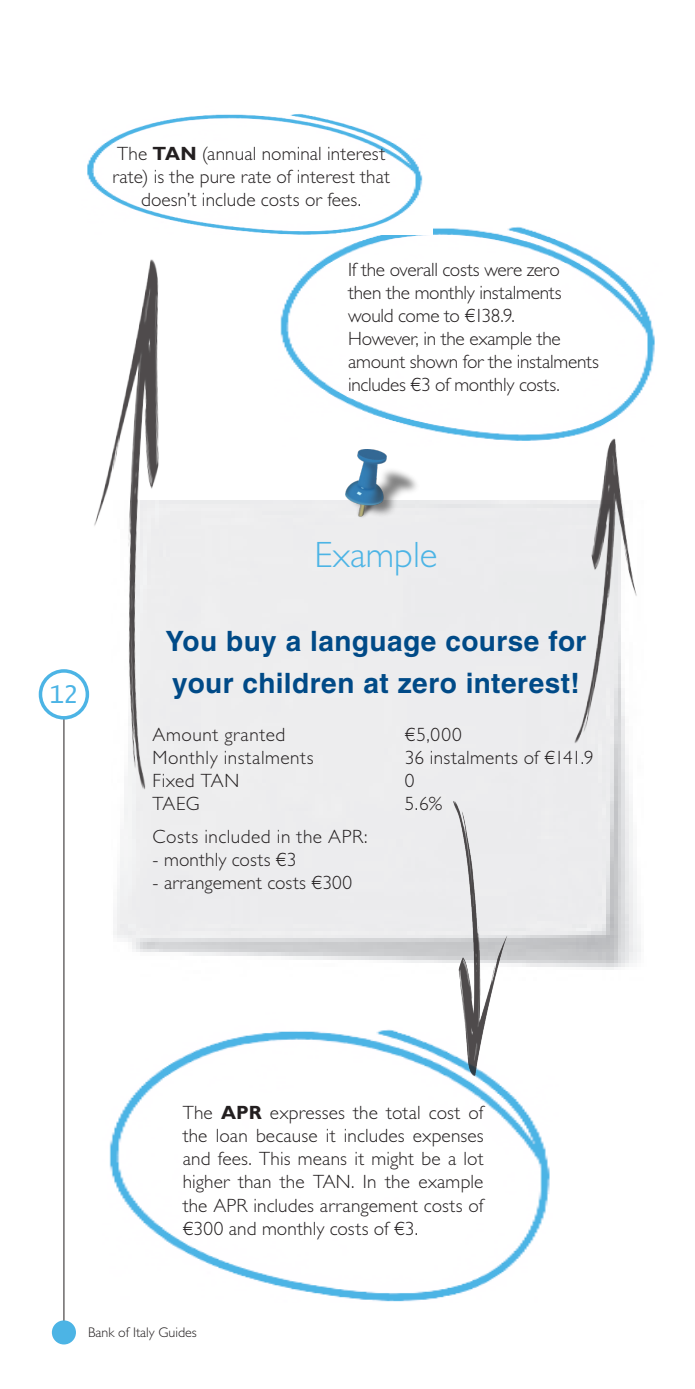
<style>
.page{position:relative;width:695px;height:1389px;background:#fff}
.page>*{position:absolute;margin:0;border:0;box-sizing:border-box;transform-origin:0 0}
.TITOLO_PARAGRAFO{font:300 36.75px "Gill Sans Std";color:#4cb4e5}
.TITOLO_PARAGRAFO-2{font:700 28px/42px "Helvetica LT Std";letter-spacing:.015em;color:#004a87}
.t1{font:24.5px "Lucida Console";color:#4cb4e5}
.PARAGRAFO{font:300 19.25px/23.1px "Gill Sans Std";letter-spacing:.005em;color:#231f20;text-align:justify}
.PARAGRAFO-2{font:300 19.25px/23.1px "Gill Sans Std";letter-spacing:-.015em;color:#231f20}
.PARAGRAFO-3{font:300 19.25px "Gill Sans Std";letter-spacing:.025em;color:#231f20}
.PARAGRAFO-4{font:300 19.25px "Gill Sans Std";letter-spacing:.03em;color:#231f20}
.t2{font:300 14px "Gill Sans Std";color:#231f20}
.s1{font-weight:700}
</style>
<div class="page">
<hr style="left:64px;top:718px;width:1px;height:605px;background:#231f20">
<div style="left:54px;top:1322px;width:20px;height:21px;background:#4cb4e5;border-radius:50%"></div>
<div style="left:52px;top:1320px;width:24px;height:24px;border:4px solid #4cb4e5;border-radius:50%"></div>
<div style="left:39px;top:669px;width:50px;height:51px;border:4px solid #4cb4e5;border-radius:50%"></div>
<img style="left:109px;top:1029px;width:441px;height:273px">
<img style="left:280px;top:226px;width:375px;height:215px">
<img style="left:87px;top:114px;width:345px;height:120px">
<img style="left:345px;top:449px;width:76px;height:70px">
<img style="left:451px;top:788px;width:59px;height:293px">
<img style="left:571px;top:429px;width:80px;height:331px">
<img style="left:71px;top:259px;width:110px;height:556px">
<p class="PARAGRAFO" style="left:112px;top:142px;width:279px;text-align:center">The <span class="s1">TAN</span> (annual nominal interest rate) is the pure rate of interest that doesn’t include costs or fees.</p>
<p class="PARAGRAFO" style="left:348px;top:258px;width:215px">If the overall costs were zero then the monthly instalments would come to €138.9.</p>
<p class="PARAGRAFO-2" style="left:348px;top:327px;width:252px">However, in the example the amount shown for the instalments includes €3 of monthly costs.</p>
<p class="t1" style="left:49px;top:684px;width:31px">12</p>
<p class="TITOLO_PARAGRAFO" style="left:314px;top:534px;width:124px">Example</p>
<p class="TITOLO_PARAGRAFO-2" style="left:165px;top:620px;width:422px">You buy a language course for your children at zero interest!</p>
<p class="PARAGRAFO-4" style="left:153px;top:724px;width:134px">Amount granted</p>
<p class="PARAGRAFO" style="left:405px;top:723px;width:58px">€5,000</p>
<p class="PARAGRAFO-3" style="left:153px;top:747px;width:162px">Monthly instalments</p>
<p class="PARAGRAFO" style="left:405px;top:746px;width:190px">36 instalments of €141.9</p>
<p class="PARAGRAFO-4" style="left:153px;top:770px;width:88px">Fixed TAN</p>
<p class="PARAGRAFO" style="left:405px;top:769px;width:11px">0</p>
<p class="PARAGRAFO" style="left:153px;top:792px;width:49px">TAEG</p>
<p class="PARAGRAFO" style="left:405px;top:792px;width:39px">5.6%</p>
<p class="PARAGRAFO-3" style="left:153px;top:826px;width:216px">Costs included in the APR:</p>
<p class="PARAGRAFO" style="left:153px;top:849px;width:145px">- monthly costs €3</p>
<p class="PARAGRAFO" style="left:153px;top:872px;width:201px">- arrangement costs €300</p>
<p class="PARAGRAFO" style="left:183px;top:1101px;width:302px">The <span class="s1">APR</span> expresses the total cost of the loan because it includes expenses and fees. This means it might be a lot higher than the TAN. In the example the APR includes arrangement costs of €300 and monthly costs of €3.</p>
<p class="t2" style="left:88px;top:1325px;width:110px">Bank of Italy Guides</p>
</div>
